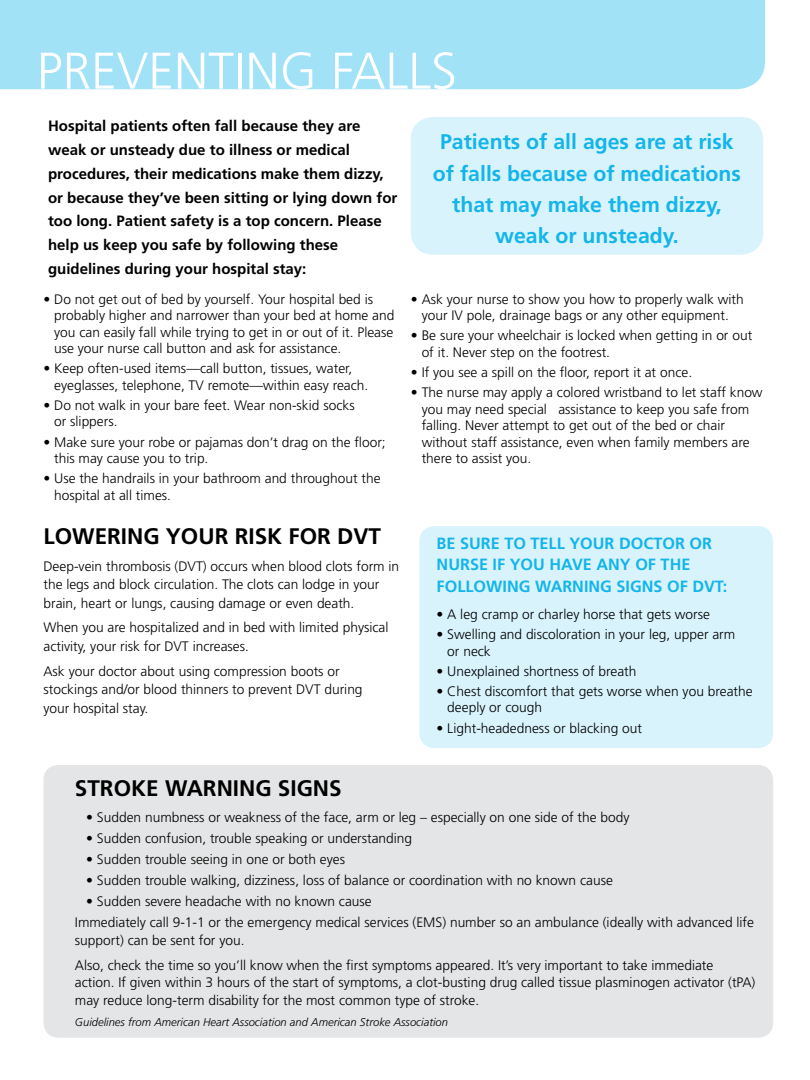
<style>
.page{position:relative;width:810px;height:1080px;background:#fff}
.page>*{position:absolute;margin:0;border:0;box-sizing:border-box;transform-origin:0 0}
.t1{font:300 51.5px "Frutiger";color:#fff}
.t2{font:700 22.5px "Frutiger";color:#000}
.t3{font:700 21.25px/31.2px "Frutiger";color:#13b5ea;text-align:center}
.t4{font:700 16.25px "Frutiger";color:#13b5ea}
.t5{font:700 15px/23.8px "Frutiger";color:#000}
.t6{font:300 13.75px/16.5px "Frutiger";color:#000}
.t7{font:italic 300 11.25px "Frutiger";color:#000}
</style>
<div class="page">
<div style="left:43px;top:765px;width:730px;height:273px;background:#e4e5e6;border-radius:15px"></div>
<div style="left:419px;top:526px;width:354px;height:222px;background:#d9f3fc;border-radius:15px"></div>
<div style="left:411px;top:117px;width:352px;height:138px;background:#d9f3fc;border-radius:22px"></div>
<div style="left:0;top:0;width:765px;height:89px;background:#a1e2f7"></div>
<h1 class="t1" style="left:37px;top:42px;width:422px">PREVENTING FALLS</h1>
<p class="t5" style="left:48px;top:114px;width:351px">H ospital patients often fall because they are weak or unsteady due to illness or medical procedures, their medications make them dizzy, or because they’ve been sitting or lying down for too long. Patient safety is a top concern. Please help us keep you safe by following these guidelines during your hospital stay:</p>
<p class="t6" style="left:54px;top:291px;width:342px;text-indent:-11px">• Do not get out of bed by yourself. Your hospital bed is probably higher and narrower than your bed at home and you can easily fall while trying to get in or out of it. Please use your nurse call button and ask for assistance.</p>
<p class="t6" style="left:54px;top:360px;width:316px;text-indent:-11px">• Keep often-used items—call button, tissues, water, eyeglasses, telephone, TV remote—within easy reach.</p>
<p class="t6" style="left:54px;top:397px;width:302px;text-indent:-11px">• Do not walk in your bare feet. Wear non-skid socks or slippers.</p>
<p class="t6" style="left:54px;top:434px;width:333px;text-indent:-11px">• Make sure your robe or pajamas don’t drag on the floor; this may cause you to trip.</p>
<p class="t6" style="left:54px;top:470px;width:328px;text-indent:-11px">• Use the handrails in your bathroom and throughout the hospital at all times.</p>
<h2 class="t2" style="left:43px;top:523px;width:17px">Lowe</h2>
<h2 class="t2" style="left:107px;top:523px;width:76px">ring you</h2>
<h2 class="t2" style="left:215px;top:523px;width:46px">r risk</h2>
<h2 class="t2" style="left:289px;top:523px;width:94px">fo r DVT</h2>
<p class="t6" style="left:43px;top:556px;width:357px;line-height:18.8px">Deep-vein thrombosis (DVT) occurs when blood clots form in the legs and block circulation. The clots can lodge in your brain, heart or lungs, causing damage or even death.</p>
<p class="t6" style="left:43px;top:618px;width:347px;line-height:18.8px">When you are hospitalized and in bed with limited physical activity, your risk for DVT increases.</p>
<p class="t6" style="left:43px;top:661px;width:321px;line-height:18.8px">Ask your doctor about using compression boots or stockings and/or blood thinners to prevent DVT during your hospital stay.</p>
<h3 class="t3" style="left:433px;top:126px;width:310px">Patients of all ages are at risk of falls because of medications that may make them dizzy, weak or unsteady.</h3>
<p class="t6" style="left:411px;top:291px;width:334px;text-align:center">• Ask your nurse to show you how to properly walk with your IV pole, drainage bags or any other equipment.</p>
<p class="t6" style="left:422px;top:327px;width:332px;text-indent:-11px">• Be sure your wheelchair is locked when getting in or out of it. Never step on the footrest.</p>
<p class="t6" style="left:411px;top:364px;width:283px">• If you see a spill on the floor, report it at once.</p>
<p class="t6" style="left:422px;top:384px;width:343px;text-indent:-11px">• The nurse may apply a colored wristband to let staff know you may need special assistance to keep you safe from falling. Never attempt to get out of the bed or chair without staff assistance, even when family members are there to assist you.</p>
<p class="t4" style="left:437px;top:534px;width:146px">Besureto tell you</p>
<p class="t4" style="left:605px;top:534px;width:27px">r docto</p>
<p class="t4" style="left:675px;top:534px;width:39px">r or</p>
<p class="t4" style="left:437px;top:555px;width:86px">nurse if you</p>
<p class="t4" style="left:549px;top:555px;width:140px">have any of the</p>
<p class="t4" style="left:437px;top:576px;width:49px">fo llowi</p>
<p class="t4" style="left:507px;top:576px;width:222px">ng warning signs of DVT:</p>
<p class="t6" style="left:437px;top:606px;width:275px">• A leg cramp or charley horse that gets worse</p>
<p class="t6" style="left:447px;top:626px;width:290px;text-indent:-11px">• Swelling and discoloration in your leg, upper arm or neck</p>
<p class="t6" style="left:437px;top:663px;width:201px">• Unexplained shortness of breath</p>
<p class="t6" style="left:447px;top:683px;width:307px;text-indent:-11px">• Chest discomfort that gets worse when you breathe deeply or cough</p>
<p class="t6" style="left:437px;top:720px;width:207px">• Light-headedness or blacking out</p>
<h2 class="t2" style="left:75px;top:775px;width:54px">Stroke</h2>
<h2 class="t2" style="left:165px;top:775px;width:176px">Warning Signs</h2>
<p class="t6" style="left:86px;top:809px;width:545px">• Sudden numbness or weakness of the face, arm or leg – especially on one side of the body</p>
<p class="t6" style="left:86px;top:830px;width:328px">• Sudden confusion, trouble speaking or understanding</p>
<p class="t6" style="left:86px;top:851px;width:260px">• Sudden trouble seeing in one or both eyes</p>
<p class="t6" style="left:86px;top:872px;width:528px">• Sudden trouble walking, dizziness, loss of balance or coordination with no known cause</p>
<p class="t6" style="left:75px;top:891px;width:681px;line-height:21.1px;text-indent:11px">• Sudden severe headache with no known cause<br>Immediately call 9-1-1 or the emergency medical services (EMS) number so an ambulance (ideally with advanced life</p>
<p class="t6" style="left:75px;top:928px;width:640px;line-height:24.8px">support) can be sent for you.<br>Also, check the time so you’ll know when the first symptoms appeared. It’s very important to take immediate</p>
<p class="t6" style="left:75px;top:974px;width:682px;line-height:17.5px">action. If given within 3 hours of the start of symptoms, a clot-busting drug called tissue plasminogen activator (tPA) may reduce long-term disability for the most common type of stroke.</p>
<p class="t7" style="left:75px;top:1015px;width:375px">Guidelines from American Heart Association and American Stroke Association</p>
</div>
